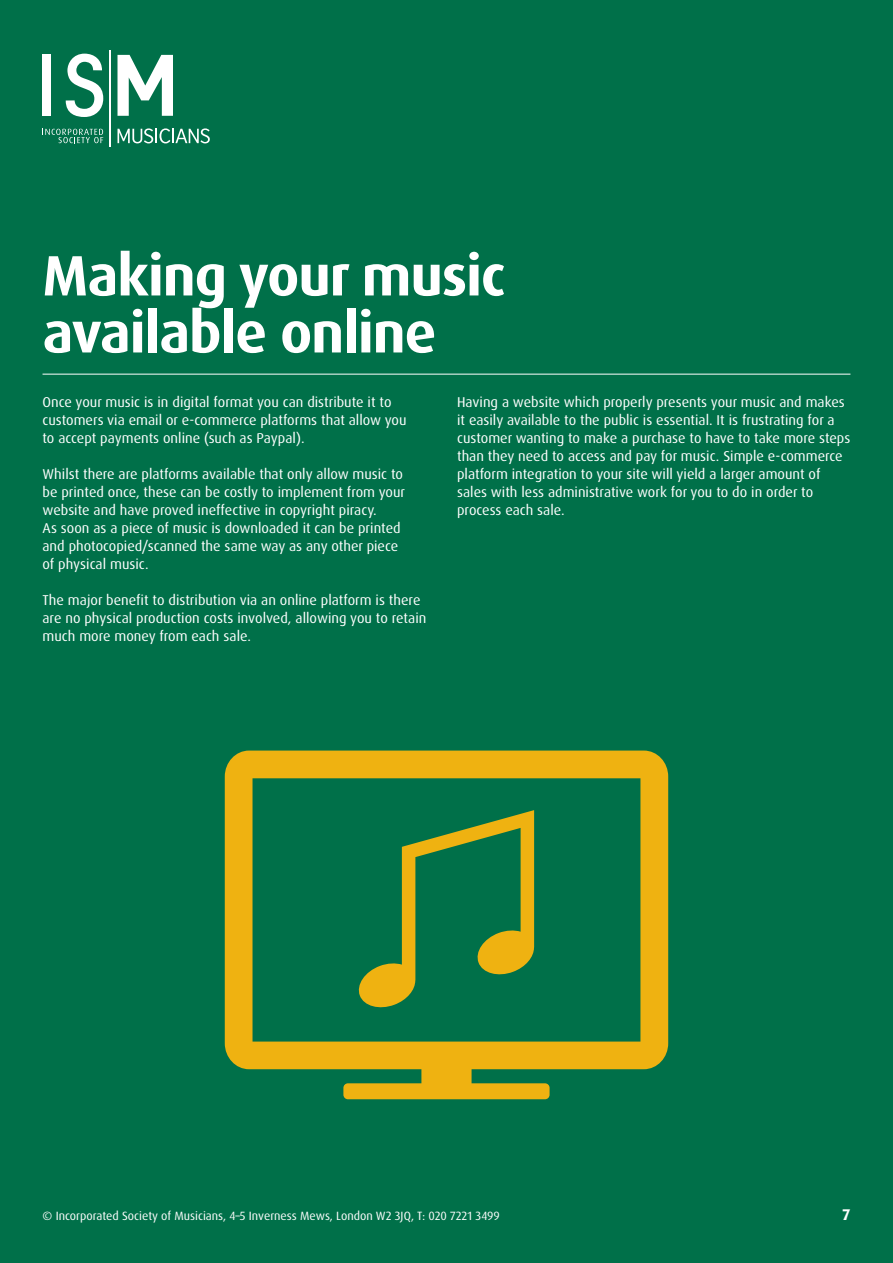
<style>
.page{position:relative;width:893px;height:1263px;background:#007049}
.page>*{position:absolute;margin:0;border:0;box-sizing:border-box;transform-origin:0 0}
.t1{font:700 57px/57px "Dax OT";letter-spacing:-.02em;color:#fff}
.t2{font:700 15.45px "Dax OT";color:#fff}
.t3{font:14.25px/18px "Dax OT";color:#fff}
.t4{font:12px "Dax OT";color:#fff}
</style>
<div class="page">
<hr style="left:43px;top:374px;width:807px;height:1px;background:#fff">
<svg style="left:117px;top:55px;width:56px;height:61px"></svg>
<div style="left:43px;top:55px;width:8px;height:61px;background:#fff"></div>
<svg style="left:66px;top:54px;width:37px;height:63px"></svg>
<svg style="left:45px;top:129px;width:58px;height:14px"></svg>
<svg style="left:118px;top:128px;width:92px;height:15px"></svg>
<hr style="left:109px;top:50px;width:2px;height:97px;background:#fff">
<svg style="left:225px;top:750px;width:443px;height:349px"></svg>
<svg style="left:356px;top:810px;width:178px;height:200px"></svg>
<h1 class="t1" style="left:43px;top:248px;width:464px">Making your music available online</h1>
<p class="t3" style="left:43px;top:393px;width:366px">Once your music is in digital format you can distribute it to customers via email or e-commerce platforms that allow you to accept payments online (such as Paypal).</p>
<p class="t3" style="left:43px;top:465px;width:364px">Whilst there are platforms available that only allow music to be printed once, these can be costly to implement from your website and have proved ineffective in copyright piracy.<br>As soon as a piece of music is downloaded it can be printed and photocopied/scanned the same way as any other piece of physical music.</p>
<p class="t3" style="left:43px;top:591px;width:385px">The major benefit to distribution via an online platform is there are no physical production costs involved, allowing you to retain much more money from each sale.</p>
<p class="t3" style="left:457px;top:393px;width:395px">Having a website which properly presents your music and makes it easily available to the public is essential. It is frustrating for a customer wanting to make a purchase to have to take more steps than they need to access and pay for music. Simple e-commerce platform integration to your site will yield a larger amount of sales with less administrative work for you to do in order to process each sale.</p>
<p class="t4" style="left:43px;top:1208px;width:459px">© Incorporated Society of Musicians, 4–5 Inverness Mews, London W2 3JQ, T: 020 7221 3499</p>
<p class="t2" style="left:842px;top:1205px;width:9px">7</p>
</div>
